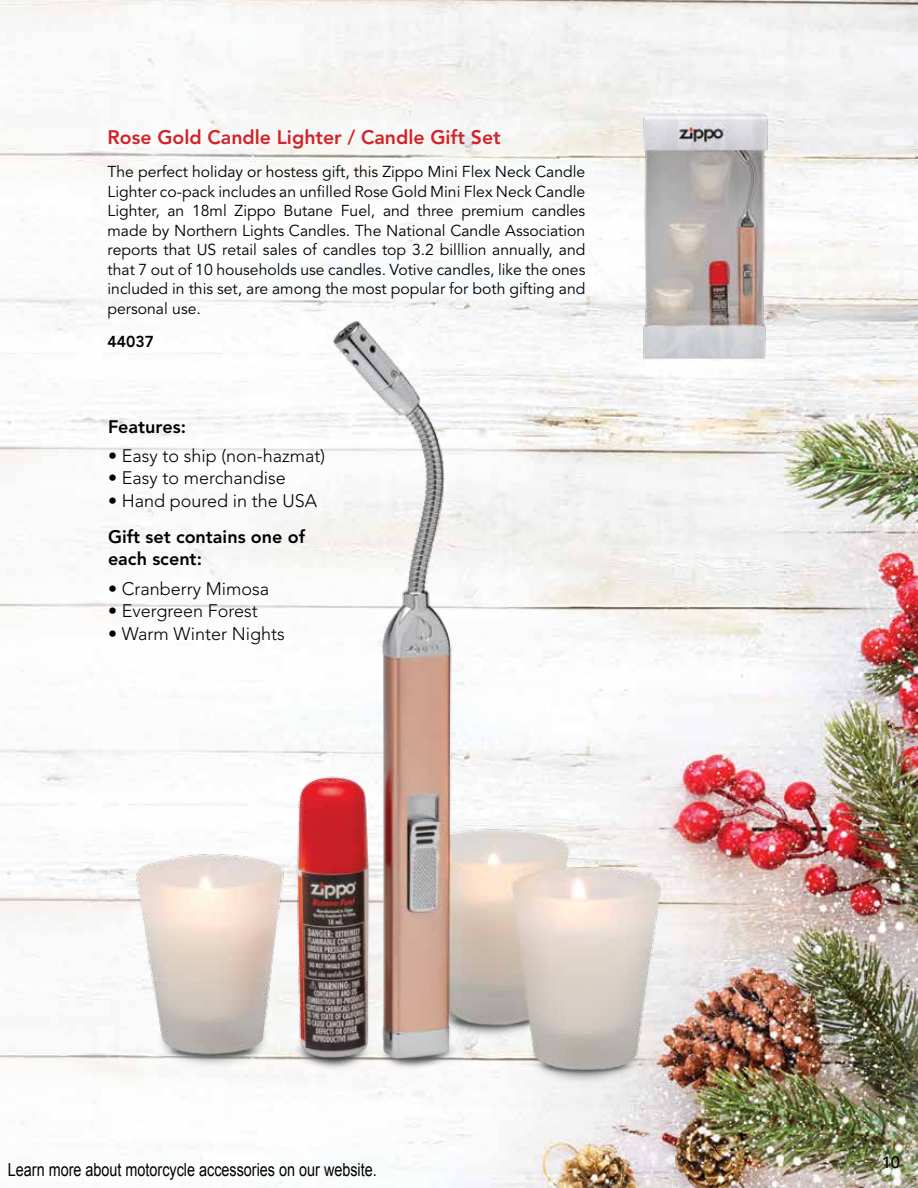
<style>
.page{position:relative;width:918px;height:1188px;background:#fff}
.page>*{position:absolute;margin:0;border:0;box-sizing:border-box;transform-origin:0 0}
.t1{font:800 19.5px "Avenir";color:#d2232a}
.t2{font:300 18px "Avenir";color:#000}
.t3{font:18px "Arial";color:#000;scale:.8 1}
.t4{font:800 18px/22.5px "Avenir";color:#000}
.t5{font:500 16.5px "Avenir";color:#000}
.t6{font:15.75px/19.5px "Avenir";color:#000;text-align:justify}
.t7{font:800 15.75px "Avenir";color:#000}
</style>
<div class="page">
<img style="left:0;top:0;width:918px;height:1188px">
<img style="left:91px;top:265px;width:609px;height:872px">
<img style="left:627px;top:97px;width:155px;height:278px">
<p class="t1" style="left:108px;top:126px;width:395px">Rose Gold Candle Lighter / Candle Gift Set</p>
<p class="t6" style="left:108px;top:162px;width:479px">The perfect holiday or hostess gift, this Zippo Mini Flex Neck Candle Lighter co-pack includes an unfilled Rose Gold Mini Flex Neck Candle Lighter, an 18ml Zippo Butane Fuel, and three premium candles made by Northern Lights Candles. The National Candle Association reports that US retail sales of candles top 3.2 billlion annually, and that 7 out of 10 households use candles. Votive candles, like the ones included in this set, are among the most popular for both gifting and personal use.</p>
<p class="t7" style="left:108px;top:333px;width:48px">44037</p>
<p class="t4" style="left:108px;top:415px;width:79px">Features:</p>
<p class="t2" style="left:108px;top:445px;width:219px">• Easy to ship (non-hazmat)</p>
<p class="t2" style="left:108px;top:468px;width:179px">• Easy to merchandise</p>
<p class="t2" style="left:108px;top:490px;width:211px">• Hand poured in the USA</p>
<p class="t4" style="left:108px;top:526px;width:199px">Gift set contains one of each scent:</p>
<p class="t2" style="left:108px;top:578px;width:163px">• Cranberry Mimosa</p>
<p class="t2" style="left:108px;top:600px;width:151px">• Evergreen Forest</p>
<p class="t2" style="left:108px;top:623px;width:178px">• Warm Winter Nights</p>
<p class="t3" style="left:8px;top:1157px;width:463px">Learn more about motorcycle accessories on our website.</p>
<p class="t5" style="left:882px;top:1148px;width:20px">10</p>
</div>
